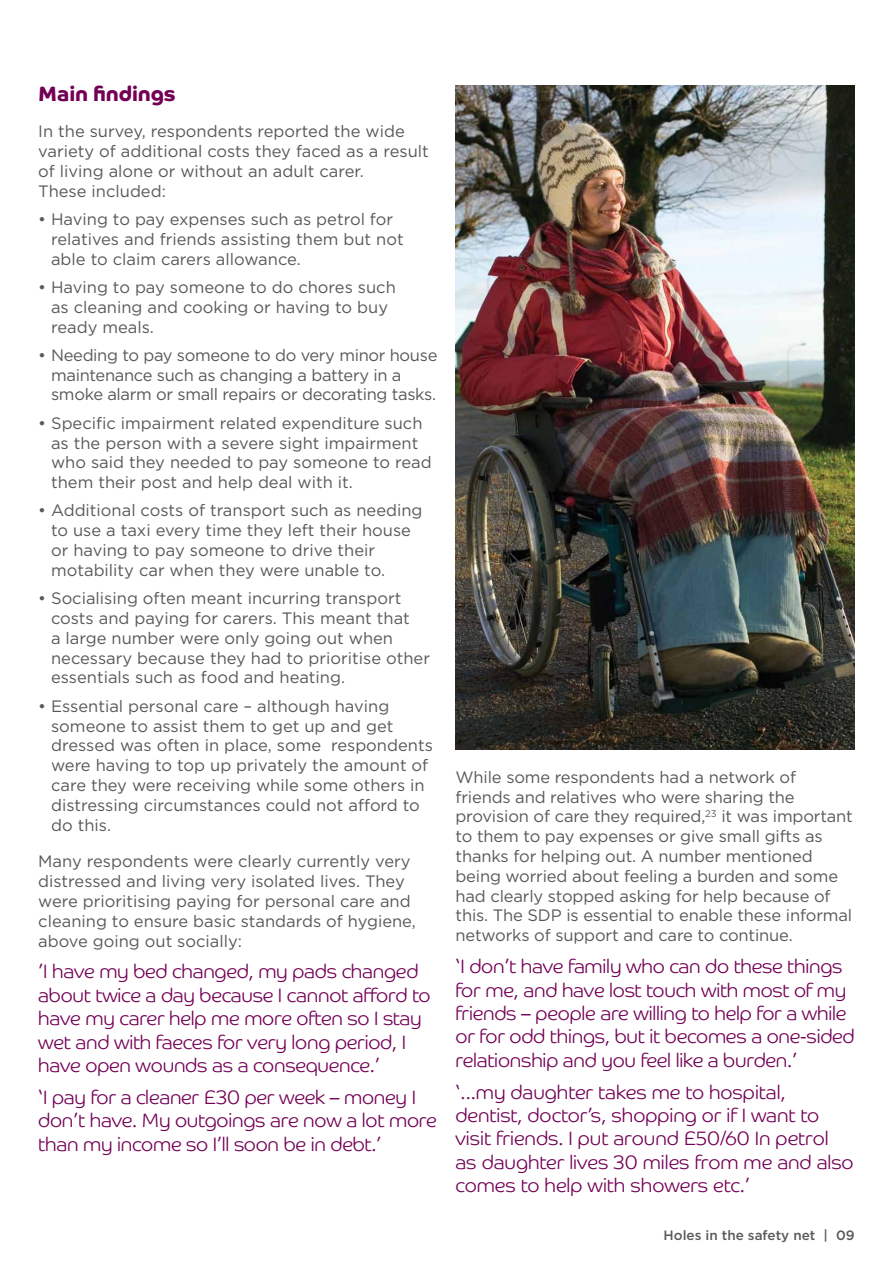
<style>
.page{position:relative;width:893px;height:1263px;background:#fff}
.page>*{position:absolute;margin:0;border:0;box-sizing:border-box;transform-origin:0 0}
.t1{font:21px "Co Headline Bd";color:#730055}
.t2{font:19.5px/23.4px "Co Headline Lt";letter-spacing:-.01em;color:#730055}
.t3{font:16.5px/19.8px "Gotham";color:#58595b}
.t4{font:16.5px/19.8px "Gotham";letter-spacing:-.02em;color:#58595b}
.t5{font:500 13.5px "Gotham";color:#58595b}
</style>
<div class="page">
<img style="left:455px;top:85px;width:400px;height:664px">
<p class="t1" style="left:38px;top:80px;width:139px">Main findings</p>
<p class="t3" style="left:38px;top:121px;width:392px">In the survey, respondents reported the wide variety of additional costs they faced as a result of living alone or without an adult carer.<br>These included:</p>
<p class="t3" style="left:51px;top:209px;width:354px;text-indent:-13px">• Having to pay expenses such as petrol for relatives and friends assisting them but not able to claim carers allowance.</p>
<p class="t3" style="left:51px;top:277px;width:346px;text-indent:-13px">• Having to pay someone to do chores such as cleaning and cooking or having to buy ready meals.</p>
<p class="t4" style="left:51px;top:345px;width:388px;text-indent:-13px">• Needing to pay someone to do very minor house maintenance such as changing a battery in a smoke alarm or small repairs or decorating tasks.</p>
<p class="t3" style="left:51px;top:413px;width:382px;text-indent:-13px">• Specific impairment related expenditure such as the person with a severe sight impairment who said they needed to pay someone to read them their post and help deal with it.</p>
<p class="t3" style="left:51px;top:500px;width:373px;text-indent:-13px">• Additional costs of transport such as needing to use a taxi every time they left their house or having to pay someone to drive their motability car when they were unable to.</p>
<p class="t3" style="left:51px;top:588px;width:380px;text-indent:-13px">• Socialising often meant incurring transport costs and paying for carers. This meant that<br>a large number were only going out when necessary because they had to prioritise other essentials such as food and heating.</p>
<p class="t3" style="left:51px;top:696px;width:383px;text-indent:-13px">• Essential personal care – although having someone to assist them to get up and get dressed was often in place, some respondents were having to top up privately the amount of care they were receiving while some others in distressing circumstances could not afford to do this.</p>
<p class="t3" style="left:38px;top:851px;width:379px">Many respondents were clearly currently very distressed and living very isolated lives. They were prioritising paying for personal care and cleaning to ensure basic standards of hygiene, above going out socially:</p>
<p class="t2" style="left:38px;top:960px;width:394px">’I have my bed changed, my pads changed about twice a day because I cannot afford to have my carer help me more often so I stay wet and with faeces for very long period, I have open wounds as a consequence.’</p>
<p class="t2" style="left:38px;top:1085px;width:400px">‘I pay for a cleaner £30 per week – money I don’t have. My outgoings are now a lot more than my income so I’ll soon be in debt.’</p>
<p class="t3" style="left:455px;top:767px;width:399px">While some respondents had a network of friends and relatives who were sharing the provision of care they required,<sup>23</sup> it was important to them to pay expenses or give small gifts as thanks for helping out. A number mentioned being worried about feeling a burden and some had clearly stopped asking for help because of this. The SDP is essential to enable these informal networks of support and care to continue.</p>
<p class="t2" style="left:455px;top:954px;width:401px">‘I don’t have family who can do these things for me, and have lost touch with most of my friends – people are willing to help for a while or for odd things, but it becomes a one-sided relationship and you feel like a burden.’</p>
<p class="t2" style="left:455px;top:1080px;width:400px">‘...my daughter takes me to hospital, dentist, doctor’s, shopping or if I want to visit friends. I put around £50/60 In petrol as daughter lives 30 miles from me and also comes to help with showers etc.’</p>
<p class="t5" style="left:664px;top:1228px;width:193px">Holes in the safety net | 09</p>
</div>
